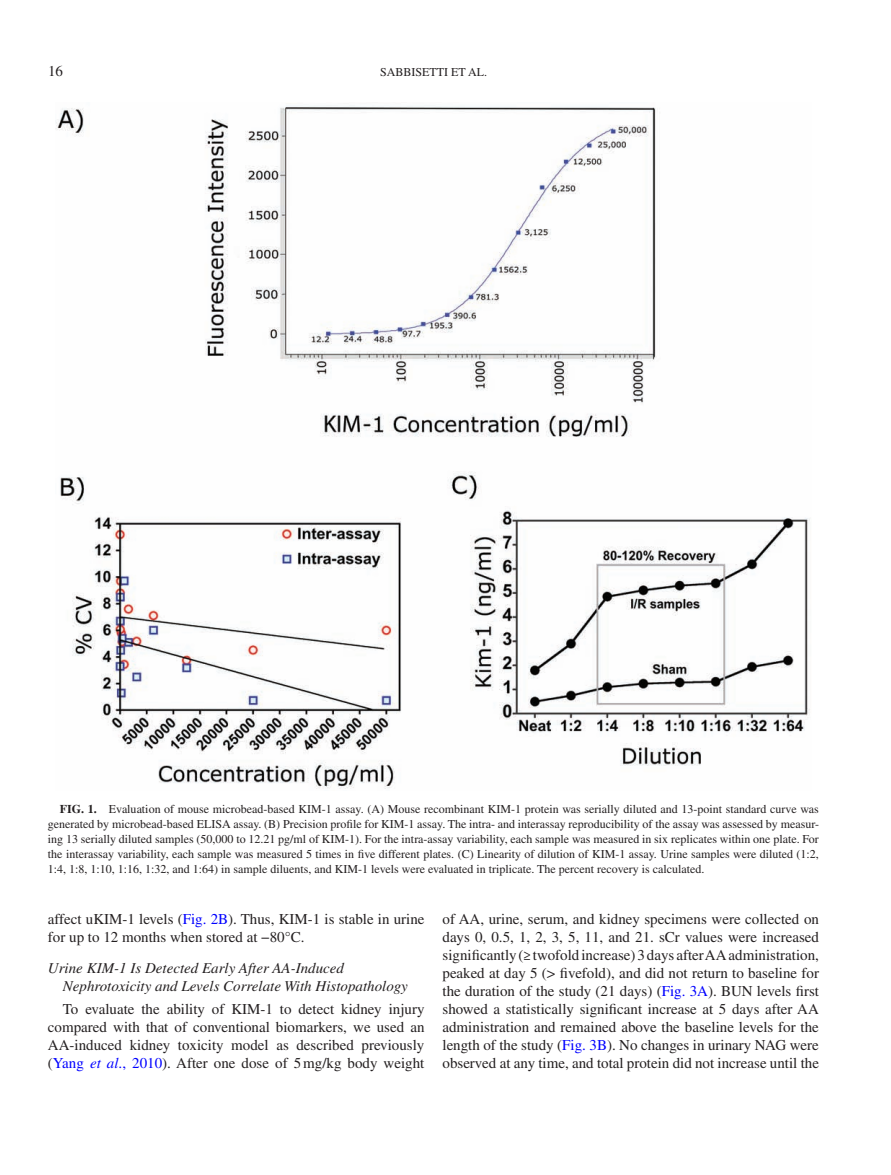
<style>
.page{position:relative;width:891px;height:1175px;background:#fff}
.page>*{position:absolute;margin:0;border:0;box-sizing:border-box;transform-origin:0 0}
.t1{font:15px/18px "Times LT Std";color:#231f20;text-align:justify}
.t2{font:italic 15px/18px "Times LT Std";color:#231f20}
.t3{font:15px "Times";color:#231f20}
.t4{font:12px/15px "Times LT Std";color:#231f20;text-align:justify}
.s1{font-family:"Times";font-weight:700}
.s2{color:#00f}
.s3{font-style:italic;color:#00f}
</style>
<div class="page">
<img style="left:55px;top:105px;width:755px;height:684px">
<p class="t3" style="left:48px;top:62px;width:16px">16</p>
<p class="t4" style="left:380px;top:64px;width:109px">SABBISETTI ET AL.</p>
<p class="t4" style="left:48px;top:801px;width:772px;text-indent:12px"><span class="s1">FIG. 1.</span> Evaluation of mouse microbead-based KIM-1 assay. (A) Mouse recombinant KIM-1 protein was serially diluted and 13-point standard curve was generated by microbead-based ELISA assay. (B) Precision profile for KIM-1 assay. The intra- and interassay reproducibility of the assay was assessed by measur&shy;ing 13 serially diluted samples (50,000 to 12.21 pg/ml of KIM-1). For the intra-assay variability, each sample was measured in six replicates within one plate. For the interassay variability, each sample was measured 5 times in five different plates. (C) Linearity of dilution of KIM-1 assay. Urine samples were diluted (1:2, 1:4, 1:8, 1:10, 1:16, 1:32, and 1:64) in sample diluents, and KIM-1 levels were evaluated in triplicate. The percent recovery is calculated.</p>
<p class="t1" style="left:48px;top:909px;width:378px">affect uKIM-1 levels (<span class="s2">Fig. 2B</span>). Thus, KIM-1 is stable in urine for up to 12 months when stored at −80°C.</p>
<p class="t2" style="left:63px;top:959px;width:346px;text-indent:-15px">Urine KIM-1 Is Detected Early After AA-Induced<br>Nephrotoxicity and Levels Correlate With Histopathology</p>
<p class="t1" style="left:48px;top:999px;width:378px;text-indent:15px">To evaluate the ability of KIM-1 to detect kidney injury compared with that of conventional biomarkers, we used an AA-induced kidney toxicity model as described previously (<span class="s2">Yang</span> <span class="s3">et al</span><span class="s2">., 2010</span>). After one dose of 5mg/kg body weight</p>
<p class="t1" style="left:442px;top:909px;width:378px">of AA, urine, serum, and kidney specimens were collected on days 0, 0.5, 1, 2, 3, 5, 11, and 21. sCr values were increased significantly (≥ twofold increase) 3 days after AA administration, peaked at day 5 (&gt; fivefold), and did not return to baseline for the duration of the study (21 days) (<span class="s2">Fig. 3A</span>). BUN levels first showed a statistically significant increase at 5 days after AA administration and remained above the baseline levels for the length of the study (<span class="s2">Fig. 3B</span>). No changes in urinary NAG were observed at any time, and total protein did not increase until the</p>
</div>
